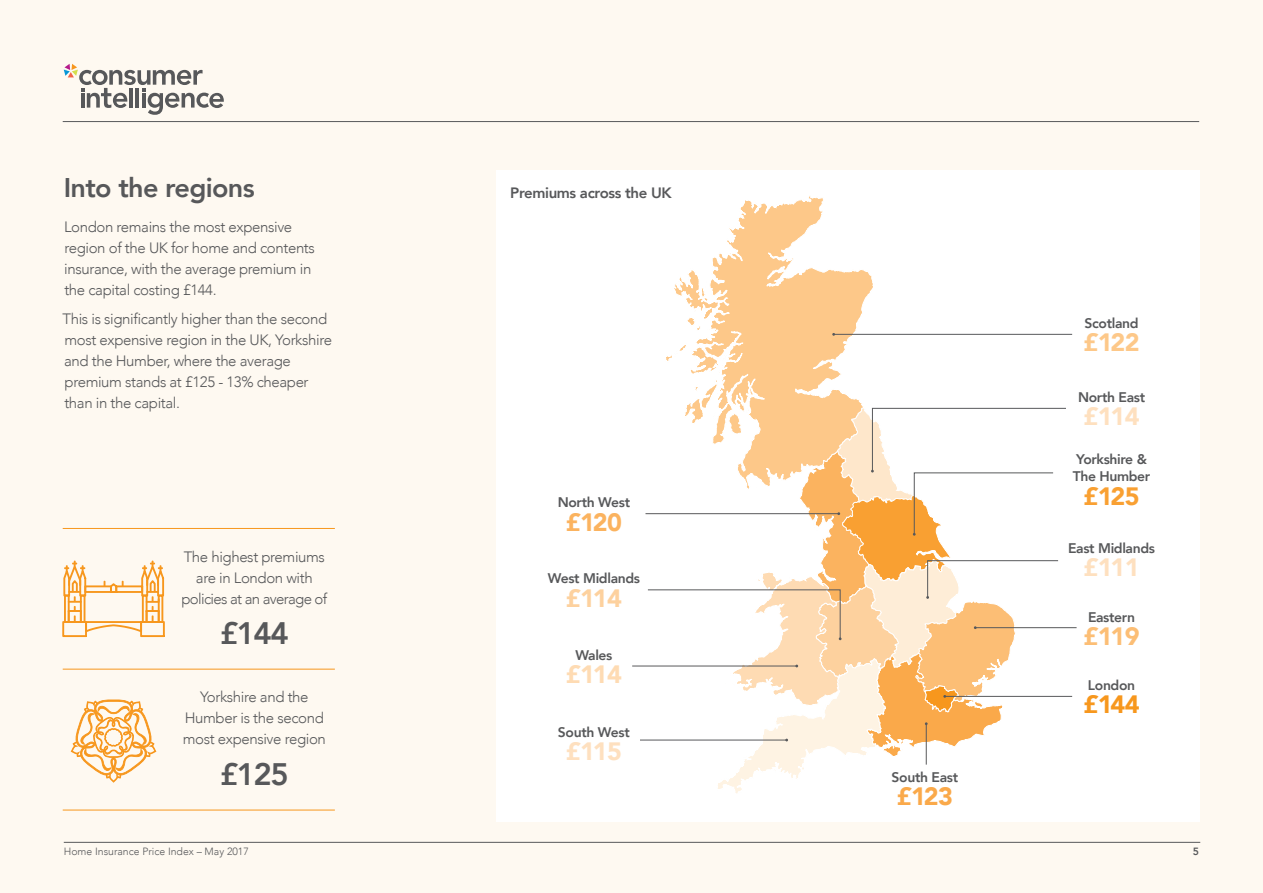
<style>
.page{position:relative;width:1263px;height:893px;background:#fef9f1}
.page>*{position:absolute;margin:0;border:0;box-sizing:border-box;transform-origin:0 0}
.t1{font:800 31.05px "Avenir";letter-spacing:-.05em;color:#57585a}
.t2{font:800 27px "Avenir";letter-spacing:-.025em;color:#57585a}
.t3{font:900 25.05px "Avenir";letter-spacing:-.055em;color:#fee0bf}
.t4{font:900 25.05px "Avenir";color:#fcbe75}
.t5{font:900 25.05px "Avenir";color:#f7971d}
.t6{font:900 25.05px "Avenir";color:#fdd19e}
.t7{font:900 25.05px "Avenir";color:#fbb35f}
.t8{font:900 25.05px "Avenir";color:#fdc889}
.t9{font:900 25.05px "Avenir";color:#f9a032}
.t10{font:900 25.05px "Avenir";color:#fedbb3}
.t11{font:900 25.05px "Avenir";color:#faa94a}
.t12{font:300 15px/21px "Avenir";letter-spacing:-.025em;color:#57585a}
.t13{font:800 15px "Avenir";letter-spacing:-.025em;color:#57585a}
.t14{font:800 13.95px/17px "Avenir";letter-spacing:-.025em;color:#57585a}
.t15{font:300 10.5px "Avenir";color:#58595b}
.t16{font:800 10.5px "Avenir";color:#58595b}
</style>
<div class="page">
<div style="left:496px;top:170px;width:703px;height:652px;background:#fff"></div>
<svg style="left:666px;top:196px;width:209px;height:210px"></svg>
<hr style="left:834px;top:334px;width:238px;height:1px;background:#58595b">
<hr style="left:975px;top:627px;width:101px;height:1px;background:#58595b">
<hr style="left:945px;top:696px;width:127px;height:1px;background:#58595b">
<hr style="left:640px;top:740px;width:147px;height:1px;background:#58595b">
<hr style="left:632px;top:666px;width:165px;height:1px;background:#58595b">
<hr style="left:645px;top:513px;width:194px;height:1px;background:#58595b">
<svg style="left:647px;top:406px;width:420px;height:387px"></svg>
<hr style="left:63px;top:669px;width:272px;height:1px;background:#f7971d">
<hr style="left:63px;top:810px;width:272px;height:1px;background:#f7971d">
<svg style="left:62px;top:560px;width:103px;height:77px"></svg>
<hr style="left:63px;top:528px;width:272px;height:1px;background:#f7971d">
<svg style="left:71px;top:699px;width:85px;height:84px"></svg>
<hr style="left:63px;top:121px;width:1136px;height:1px;background:#58595b">
<hr style="left:64px;top:842px;width:1136px;height:1px;background:#58595b">
<svg style="left:64px;top:64px;width:160px;height:51px"></svg>
<p class="t2" style="left:64px;top:167px;width:192px">Into the regions</p>
<p class="t12" style="left:64px;top:216px;width:252px">London remains the most expensive region of the UK for home and contents insurance, with the average premium in the capital costing £144.</p>
<p class="t12" style="left:63px;top:309px;width:271px">This is significantly higher than the second most expensive region in the UK, Yorkshire and the Humber, where the average premium stands at £125 - 13% cheaper than in the capital.</p>
<p class="t12" style="left:181px;top:546px;width:147px;text-align:center">The highest premiums are in London with policies at an average of</p>
<p class="t1" style="left:220px;top:609px;width:70px">£144</p>
<p class="t12" style="left:183px;top:687px;width:145px;text-align:center">Yorkshire and the<br>Humber is the second most expensive region</p>
<p class="t1" style="left:220px;top:750px;width:70px">£125</p>
<p class="t13" style="left:510px;top:181px;width:163px">Premiums across the UK</p>
<p class="t14" style="left:558px;top:494px;width:74px">North West</p>
<p class="t7" style="left:566px;top:500px;width:57px">£120</p>
<p class="t14" style="left:548px;top:570px;width:94px">West Midlands</p>
<p class="t6" style="left:566px;top:577px;width:57px">£114</p>
<p class="t14" style="left:575px;top:646px;width:39px">Wales</p>
<p class="t10" style="left:566px;top:653px;width:57px">£114</p>
<p class="t14" style="left:558px;top:724px;width:73px">South West</p>
<p class="t3" style="left:566px;top:730px;width:57px">£115</p>
<p class="t14" style="left:892px;top:768px;width:68px">South East</p>
<p class="t11" style="left:897px;top:775px;width:57px">£123</p>
<p class="t14" style="left:1084px;top:315px;width:56px">Scotland</p>
<p class="t8" style="left:1083px;top:321px;width:57px">£122</p>
<p class="t14" style="left:1078px;top:388px;width:68px">North East</p>
<p class="t3" style="left:1083px;top:395px;width:57px">£114</p>
<p class="t14" style="left:1073px;top:451px;width:79px">Yorkshire &amp;<br>The Humber</p>
<p class="t9" style="left:1083px;top:475px;width:57px">£125</p>
<p class="t14" style="left:1068px;top:539px;width:88px">East Midlands</p>
<p class="t3" style="left:1083px;top:546px;width:57px">£111</p>
<p class="t14" style="left:1088px;top:609px;width:49px">Eastern</p>
<p class="t4" style="left:1083px;top:615px;width:57px">£119</p>
<p class="t14" style="left:1088px;top:677px;width:49px">London</p>
<p class="t5" style="left:1083px;top:683px;width:57px">£144</p>
<p class="t15" style="left:64px;top:845px;width:187px">Home Insurance Price Index – May 2017</p>
<p class="t16" style="left:1193px;top:843px;width:8px">5</p>
</div>
